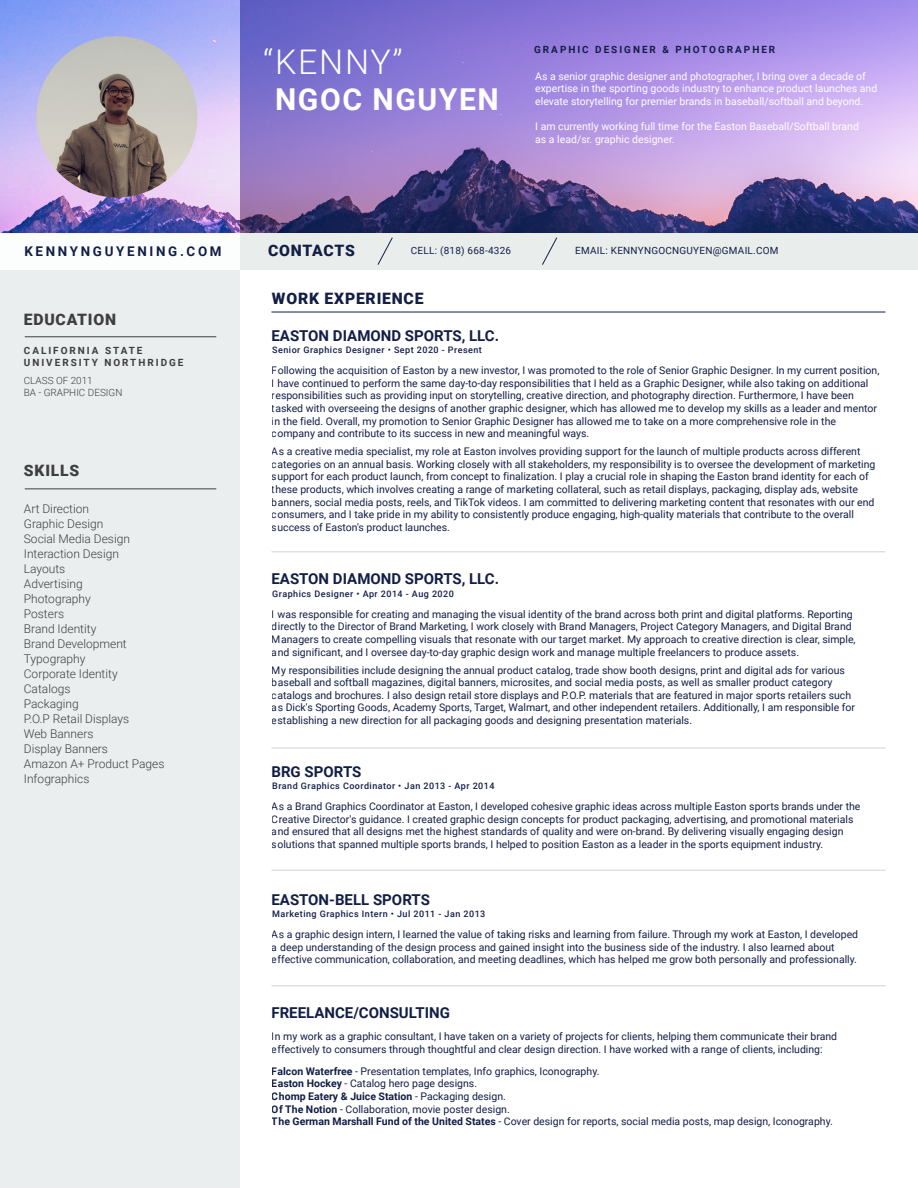
<style>
.page{position:relative;width:918px;height:1188px;background:#fff}
.page>*{position:absolute;margin:0;border:0;box-sizing:border-box;transform-origin:0 0}
.t1{font:300 33.9px "Roboto";letter-spacing:.05em;color:#fff}
.t2{font:700 30.15px "Roboto";letter-spacing:.05em;color:#fff}
.t3{font:900 15.75px "Roboto";letter-spacing:.05em;color:#131e47}
.t4{font:900 15.75px "Roboto";letter-spacing:.05em;color:#3e3e3f}
.t5{font:700 15px "Roboto";color:#131e47}
.t6{font:700 13.35px "Roboto";letter-spacing:.2em;color:#131e47}
.t7{font:300 12px/15px "Roboto";color:#3e3e3f}
.t8{font:10.5px/12.6px "Roboto";color:#131e47}
.t9{font:10.5px/12.6px "Roboto";color:#fff}
.t10{font:9.9px "Roboto";letter-spacing:.025em;color:#131e47}
.t11{font:700 9.9px/12px "Roboto";letter-spacing:.2em;color:#3e3e3f}
.t12{font:700 9.9px "Roboto";letter-spacing:.2em;color:#131e47}
.t13{font:300 9.9px/12px "Roboto";color:#3e3e3f}
.t14{font:500 9px "Roboto";letter-spacing:.05em;color:#131e47}
.s1{font-weight:700}
</style>
<div class="page">
<img style="left:240px;top:0;width:678px;height:233px">
<div style="left:0;top:233px;width:918px;height:36px;background:#e9edeb"></div>
<svg style="left:0;top:0;width:240px;height:1188px;background:#e1e4ed"></svg>
<svg style="left:377px;top:237px;width:16px;height:28px"></svg>
<svg style="left:542px;top:237px;width:16px;height:28px"></svg>
<hr style="left:25px;top:337px;width:191px;height:1px;background:#3e3e3f">
<hr style="left:271px;top:312px;width:614px;height:1px;background:#131e47">
<hr style="left:271px;top:552px;width:614px;height:1px;background:#d1d2d4">
<hr style="left:271px;top:748px;width:614px;height:1px;background:#d1d2d4">
<hr style="left:271px;top:870px;width:614px;height:1px;background:#d1d2d4">
<hr style="left:271px;top:986px;width:614px;height:1px;background:#d1d2d4">
<hr style="left:25px;top:489px;width:191px;height:1px;background:#3e3e3f">
<img style="left:36px;top:36px;width:161px;height:161px;border-radius:81px">
<h1 class="t1" style="left:263px;top:38px;width:141px">“KENNY”</h1>
<p class="t12" style="left:534px;top:43px;width:243px">GRAPHIC DESIGNER &amp; PHOTOGRAPHER</p>
<p class="t9" style="left:535px;top:69px;width:344px">As a senior graphic designer and photographer, I bring over a decade of expertise in the sporting goods industry to enhance product launches and elevate storytelling for premier brands in baseball/softball and beyond.</p>
<p class="t9" style="left:535px;top:120px;width:325px">I am currently working full time for the Easton Baseball/Softball brand as a lead/sr. graphic designer.</p>
<h2 class="t2" style="left:275px;top:78px;width:225px">NGOC NGUYEN</h2>
<p class="t6" style="left:24px;top:241px;width:199px">KENNYNGUYENING.COM</p>
<h3 class="t3" style="left:268px;top:239px;width:88px">CONTACTS</h3>
<p class="t10" style="left:411px;top:244px;width:102px">CELL: (818) 668-4326</p>
<p class="t10" style="left:575px;top:244px;width:205px">EMAIL: KENNYNGOCNGUYEN@GMAIL.COM</p>
<h3 class="t4" style="left:24px;top:308px;width:94px">EDUCATION</h3>
<p class="t11" style="left:24px;top:345px;width:161px">CALIFORNIA STATE<br>UNIVERSITY NORTHRIDGE</p>
<p class="t13" style="left:24px;top:375px;width:100px">CLASS OF 2011<br>BA - GRAPHIC DESIGN</p>
<h3 class="t4" style="left:24px;top:460px;width:57px">SKILLS</h3>
<p class="t7" style="left:24px;top:501px;width:142px">Art Direction<br>Graphic Design<br>Social Media Design<br>Interaction Design<br>Layouts<br>Advertising<br>Photography<br>Posters<br>Brand Identity<br>Brand Development<br>Typography<br>Corporate Identity<br>Catalogs<br>Packaging<br>P.O.P Retail Displays<br>Web Banners<br>Display Banners<br>Amazon A+ Product Pages<br>Infographics</p>
<h3 class="t3" style="left:272px;top:288px;width:153px">WORK EXPERIENCE</h3>
<h3 class="t5" style="left:271px;top:325px;width:229px">EASTON DIAMOND SPORTS, LLC.</h3>
<p class="t14" style="left:272px;top:344px;width:211px">Senior Graphics Designer • Sept 2020 - Present</p>
<p class="t8" style="left:272px;top:364px;width:609px">Following the acquisition of Easton by a new investor, I was promoted to the role of Senior Graphic Designer. In my current position, I have continued to perform the same day-to-day responsibilities that I held as a Graphic Designer, while also taking on additional responsibilities such as providing input on storytelling, creative direction, and photography direction. Furthermore, I have been tasked with overseeing the designs of another graphic designer, which has allowed me to develop my skills as a leader and mentor in the field. Overall, my promotion to Senior Graphic Designer has allowed me to take on a more comprehensive role in the company and contribute to its success in new and meaningful ways.</p>
<p class="t8" style="left:272px;top:445px;width:605px">As a creative media specialist, my role at Easton involves providing support for the launch of multiple products across different categories on an annual basis. Working closely with all stakeholders, my responsibility is to oversee the development of marketing support for each product launch, from concept to finalization. I play a crucial role in shaping the Easton brand identity for each of these products, which involves creating a range of marketing collateral, such as retail displays, packaging, display ads, website banners, social media posts, reels, and TikTok videos. I am committed to delivering marketing content that resonates with our end consumers, and I take pride in my ability to consistently produce engaging, high-quality materials that contribute to the overall success of Easton's product launches.</p>
<h3 class="t5" style="left:271px;top:569px;width:229px">EASTON DIAMOND SPORTS, LLC.</h3>
<p class="t14" style="left:272px;top:588px;width:183px">Graphics Designer • Apr 2014 - Aug 2020</p>
<p class="t8" style="left:272px;top:607px;width:585px">I was responsible for creating and managing the visual identity of the brand across both print and digital platforms. Reporting directly to the Director of Brand Marketing, I work closely with Brand Managers, Project Category Managers, and Digital Brand Managers to create compelling visuals that resonate with our target market. My approach to creative direction is clear, simple, and significant, and I oversee day-to-day graphic design work and manage multiple freelancers to produce assets.</p>
<p class="t8" style="left:272px;top:663px;width:585px">My responsibilities include designing the annual product catalog, trade show booth designs, print and digital ads for various baseball and softball magazines, digital banners, microsites, and social media posts, as well as smaller product category catalogs and brochures. I also design retail store displays and P.O.P. materials that are featured in major sports retailers such as Dick's Sporting Goods, Academy Sports, Target, Walmart, and other independent retailers. Additionally, I am responsible for establishing a new direction for all packaging goods and designing presentation materials.</p>
<h3 class="t5" style="left:271px;top:761px;width:91px">BRG SPORTS</h3>
<p class="t14" style="left:272px;top:780px;width:224px">Brand Graphics Coordinator • Jan 2013 - Apr 2014</p>
<p class="t8" style="left:272px;top:800px;width:590px">As a Brand Graphics Coordinator at Easton, I developed cohesive graphic ideas across multiple Easton sports brands under the Creative Director's guidance. I created graphic design concepts for product packaging, advertising, and promotional materials and ensured that all designs met the highest standards of quality and were on-brand. By delivering visually engaging design solutions that spanned multiple sports brands, I helped to position Easton as a leader in the sports equipment industry.</p>
<h3 class="t5" style="left:271px;top:889px;width:160px">EASTON-BELL SPORTS</h3>
<p class="t14" style="left:272px;top:908px;width:215px">Marketing Graphics Intern • Jul 2011 - Jan 2013</p>
<p class="t8" style="left:272px;top:928px;width:588px">As a graphic design intern, I learned the value of taking risks and learning from failure. Through my work at Easton, I developed a deep understanding of the design process and gained insight into the business side of the industry. I also learned about effective communication, collaboration, and meeting deadlines, which has helped me grow both personally and professionally.</p>
<h3 class="t5" style="left:271px;top:1002px;width:180px">FREELANCE/CONSULTING</h3>
<p class="t8" style="left:272px;top:1030px;width:567px">In my work as a graphic consultant, I have taken on a variety of projects for clients, helping them communicate their brand effectively to consumers through thoughtful and clear design direction. I have worked with a range of clients, including:</p>
<p class="t8" style="left:272px;top:1064px;width:562px"><span class="s1">Falcon Waterfree</span> - Presentation templates, Info graphics, Iconography.<br><span class="s1">Easton Hockey</span> - Catalog hero page designs.<br><span class="s1">Chomp Eatery &amp; Juice Station</span> - Packaging design.<br><span class="s1">Of The Notion</span> - Collaboration, movie poster design.<br><span class="s1">The German Marshall Fund of the United States</span> - Cover design for reports, social media posts, map design, Iconography.</p>
</div>
